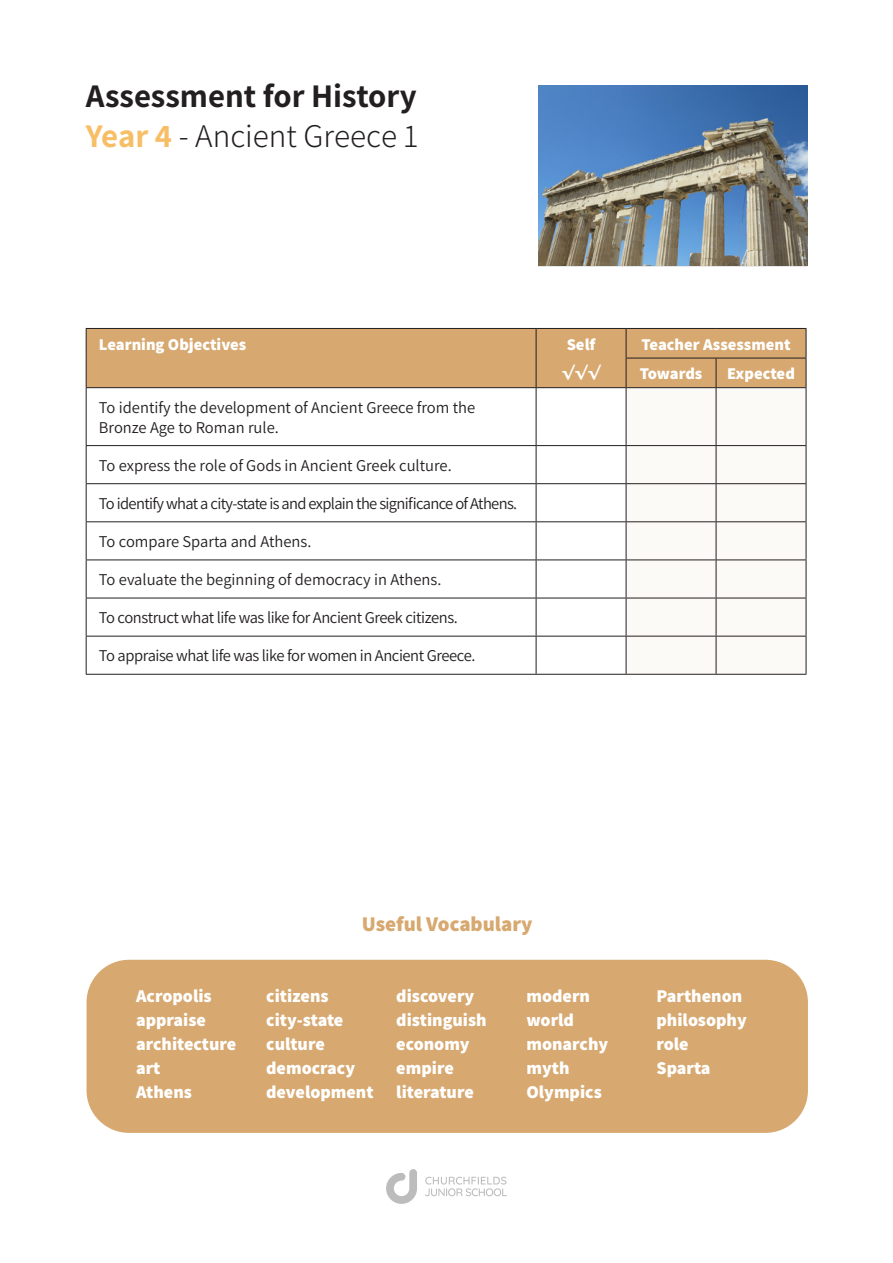
<style>
.page{position:relative;width:893px;height:1263px;background:#fff}
.page>*{position:absolute;margin:0;border:0;box-sizing:border-box;transform-origin:0 0}
.t1{font:700 33px/39.6px "Assistant";color:#231f20}
.t2{font:800 21px "Assistant";color:#d7a86f}
.t3{font:800 18px/24px "Assistant";color:#fff}
.t4{font:16.5px/19.8px "Assistant";color:#231f20}
.t5{font:16.5px "Assistant";letter-spacing:-.02em;color:#231f20}
.t6{font:16.5px "Assistant";letter-spacing:-.04em;color:#231f20}
.t7{font:800 16.5px "Assistant";color:#fff}
.t8{font:700 15px "Verdana";color:#fff}
.s1{color:#f7be66}
.s2{font-weight:300}
</style>
<div class="page">
<div style="left:627px;top:388px;width:179px;height:286px;background:#fcfaf6"></div>
<hr style="left:86px;top:388px;width:1px;height:57px;background:#231f20">
<hr style="left:536px;top:388px;width:1px;height:57px;background:#231f20">
<hr style="left:626px;top:388px;width:1px;height:57px;background:#231f20">
<hr style="left:716px;top:388px;width:1px;height:57px;background:#231f20">
<hr style="left:806px;top:388px;width:1px;height:57px;background:#231f20">
<hr style="left:86px;top:445px;width:450px;height:1px;background:#231f20">
<hr style="left:86px;top:446px;width:1px;height:37px;background:#231f20">
<hr style="left:536px;top:445px;width:90px;height:1px;background:#231f20">
<hr style="left:536px;top:446px;width:1px;height:37px;background:#231f20">
<hr style="left:626px;top:445px;width:90px;height:1px;background:#231f20">
<hr style="left:626px;top:446px;width:1px;height:37px;background:#231f20">
<hr style="left:716px;top:445px;width:90px;height:1px;background:#231f20">
<hr style="left:716px;top:446px;width:1px;height:37px;background:#231f20">
<hr style="left:806px;top:446px;width:1px;height:37px;background:#231f20">
<hr style="left:86px;top:483px;width:450px;height:1px;background:#231f20">
<hr style="left:86px;top:484px;width:1px;height:37px;background:#231f20">
<hr style="left:536px;top:483px;width:90px;height:1px;background:#231f20">
<hr style="left:536px;top:484px;width:1px;height:37px;background:#231f20">
<hr style="left:626px;top:483px;width:90px;height:1px;background:#231f20">
<hr style="left:626px;top:484px;width:1px;height:37px;background:#231f20">
<hr style="left:716px;top:483px;width:90px;height:1px;background:#231f20">
<hr style="left:716px;top:484px;width:1px;height:37px;background:#231f20">
<hr style="left:806px;top:484px;width:1px;height:37px;background:#231f20">
<hr style="left:86px;top:521px;width:450px;height:1px;background:#231f20">
<hr style="left:86px;top:522px;width:1px;height:37px;background:#231f20">
<hr style="left:536px;top:521px;width:90px;height:1px;background:#231f20">
<hr style="left:536px;top:522px;width:1px;height:37px;background:#231f20">
<hr style="left:626px;top:521px;width:90px;height:1px;background:#231f20">
<hr style="left:626px;top:522px;width:1px;height:37px;background:#231f20">
<hr style="left:716px;top:521px;width:90px;height:1px;background:#231f20">
<hr style="left:716px;top:522px;width:1px;height:37px;background:#231f20">
<hr style="left:806px;top:522px;width:1px;height:37px;background:#231f20">
<hr style="left:86px;top:559px;width:450px;height:1px;background:#231f20">
<hr style="left:86px;top:560px;width:1px;height:38px;background:#231f20">
<hr style="left:536px;top:559px;width:90px;height:1px;background:#231f20">
<hr style="left:536px;top:560px;width:1px;height:38px;background:#231f20">
<hr style="left:626px;top:559px;width:90px;height:1px;background:#231f20">
<hr style="left:626px;top:560px;width:1px;height:38px;background:#231f20">
<hr style="left:716px;top:559px;width:90px;height:1px;background:#231f20">
<hr style="left:716px;top:560px;width:1px;height:38px;background:#231f20">
<hr style="left:806px;top:560px;width:1px;height:38px;background:#231f20">
<hr style="left:86px;top:598px;width:450px;height:1px;background:#231f20">
<hr style="left:86px;top:598px;width:1px;height:38px;background:#231f20">
<hr style="left:536px;top:598px;width:90px;height:1px;background:#231f20">
<hr style="left:536px;top:598px;width:1px;height:38px;background:#231f20">
<hr style="left:626px;top:598px;width:90px;height:1px;background:#231f20">
<hr style="left:626px;top:598px;width:1px;height:38px;background:#231f20">
<hr style="left:716px;top:598px;width:90px;height:1px;background:#231f20">
<hr style="left:716px;top:598px;width:1px;height:38px;background:#231f20">
<hr style="left:806px;top:598px;width:1px;height:38px;background:#231f20">
<hr style="left:86px;top:636px;width:450px;height:1px;background:#231f20">
<hr style="left:86px;top:636px;width:1px;height:38px;background:#231f20">
<hr style="left:536px;top:636px;width:90px;height:1px;background:#231f20">
<hr style="left:536px;top:636px;width:1px;height:38px;background:#231f20">
<hr style="left:626px;top:636px;width:90px;height:1px;background:#231f20">
<hr style="left:626px;top:636px;width:1px;height:38px;background:#231f20">
<hr style="left:716px;top:636px;width:90px;height:1px;background:#231f20">
<hr style="left:716px;top:636px;width:1px;height:38px;background:#231f20">
<hr style="left:806px;top:636px;width:1px;height:38px;background:#231f20">
<hr style="left:86px;top:674px;width:450px;height:1px;background:#231f20">
<hr style="left:536px;top:674px;width:90px;height:1px;background:#231f20">
<hr style="left:626px;top:674px;width:90px;height:1px;background:#231f20">
<hr style="left:716px;top:674px;width:90px;height:1px;background:#231f20">
<div style="left:86px;top:328px;width:721px;height:60px;background:#d7a86f"></div>
<hr style="left:86px;top:387px;width:450px;height:1px;background:#231f20">
<svg style="left:386px;top:1169px;width:31px;height:35px"></svg>
<svg style="left:425px;top:1177px;width:82px;height:19px"></svg>
<img style="left:539px;top:86px;width:268px;height:180px">
<div style="left:87px;top:960px;width:721px;height:173px;background:#d7a86f;border-radius:43px"></div>
<p class="t1" style="left:86px;top:75px;width:334px">Assessment for History<br><span class="s1">Year 4</span> <span class="s2">- Ancient Greece 1</span></p>
<p class="t7" style="left:99px;top:333px;width:149px">Learning Objectives</p>
<p class="t7" style="left:567px;top:333px;width:30px">Self</p>
<p class="t7" style="left:641px;top:333px;width:151px">Teacher Assessment</p>
<p class="t8" style="left:562px;top:362px;width:41px">√√√</p>
<p class="t7" style="left:640px;top:362px;width:64px">Towards</p>
<p class="t7" style="left:727px;top:362px;width:69px">Expected</p>
<p class="t4" style="left:99px;top:397px;width:378px">To identify the development of Ancient Greece from the<br>Bronze Age to Roman rule.</p>
<p class="t4" style="left:99px;top:455px;width:354px">To express the role of Gods in Ancient Greek culture.</p>
<p class="t6" style="left:99px;top:492px;width:420px">To identify what a city-state is and explain the significance of Athens.</p>
<p class="t4" style="left:99px;top:531px;width:214px">To compare Sparta and Athens.</p>
<p class="t4" style="left:99px;top:569px;width:344px">To evaluate the beginning of democracy in Athens.</p>
<p class="t5" style="left:99px;top:606px;width:360px">To construct what life was like for Ancient Greek citizens.</p>
<p class="t5" style="left:99px;top:645px;width:378px">To appraise what life was like for women in Ancient Greece.</p>
<p class="t3" style="left:136px;top:983px;width:77px">Acropolis</p>
<p class="t3" style="left:136px;top:1007px;width:71px">appraise</p>
<p class="t3" style="left:136px;top:1031px;width:102px">architecture</p>
<p class="t3" style="left:136px;top:1055px;width:26px">art</p>
<p class="t3" style="left:136px;top:1079px;width:57px">Athens</p>
<p class="t2" style="left:362px;top:909px;width:172px">Useful Vocabulary</p>
<p class="t3" style="left:266px;top:983px;width:64px">citizens</p>
<p class="t3" style="left:266px;top:1007px;width:79px">city-state</p>
<p class="t3" style="left:266px;top:1031px;width:60px">culture</p>
<p class="t3" style="left:266px;top:1055px;width:90px">democracy</p>
<p class="t3" style="left:266px;top:1079px;width:109px">development</p>
<p class="t3" style="left:396px;top:983px;width:79px">discovery</p>
<p class="t3" style="left:396px;top:1007px;width:92px">distinguish</p>
<p class="t3" style="left:396px;top:1031px;width:75px">economy</p>
<p class="t3" style="left:396px;top:1055px;width:59px">empire</p>
<p class="t3" style="left:396px;top:1079px;width:79px">literature</p>
<p class="t3" style="left:526px;top:983px;width:65px">modern world</p>
<p class="t3" style="left:526px;top:1031px;width:83px">monarchy</p>
<p class="t3" style="left:526px;top:1055px;width:45px">myth</p>
<p class="t3" style="left:526px;top:1079px;width:77px">Olympics</p>
<p class="t3" style="left:656px;top:983px;width:87px">Parthenon</p>
<p class="t3" style="left:656px;top:1007px;width:92px">philosophy</p>
<p class="t3" style="left:656px;top:1031px;width:34px">role</p>
<p class="t3" style="left:656px;top:1055px;width:56px">Sparta</p>
</div>
